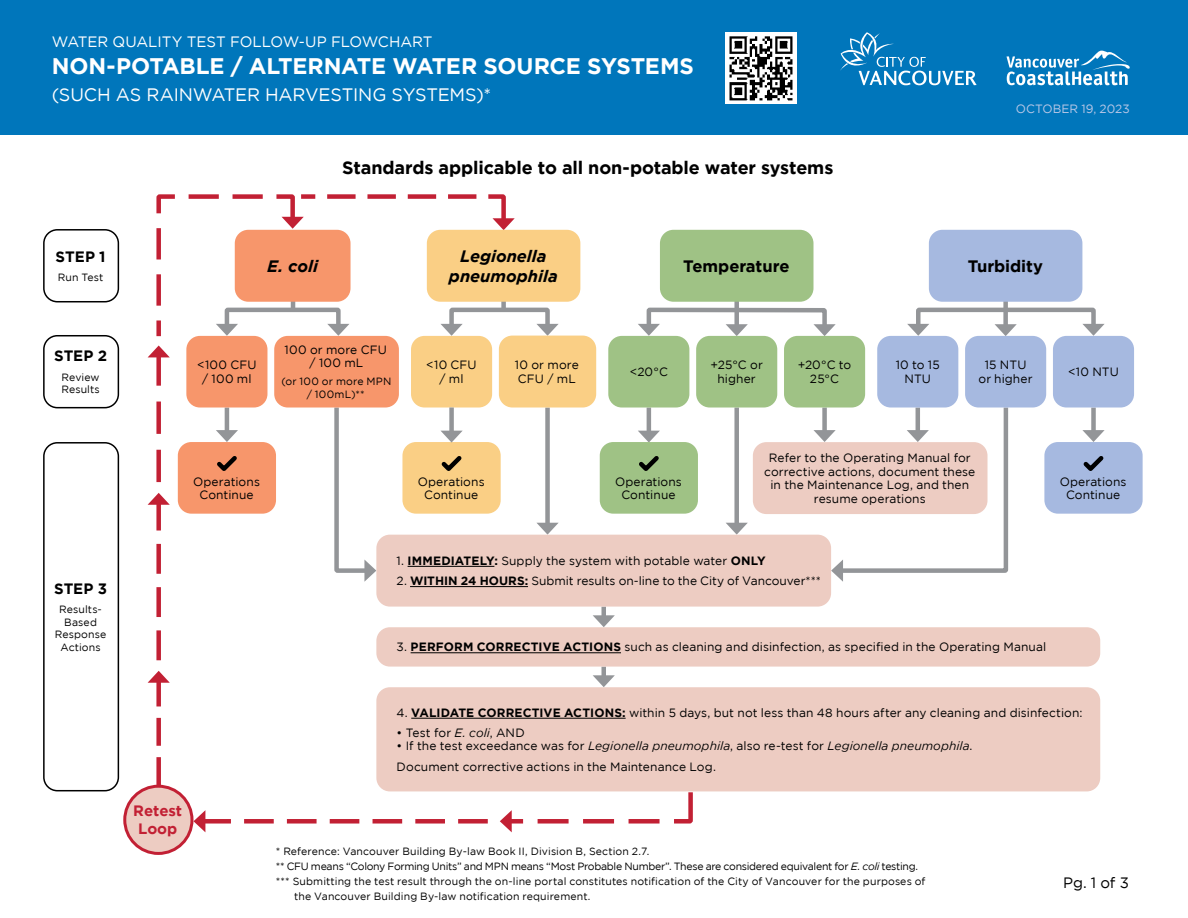
<style>
.page{position:relative;width:1188px;height:918px;background:#fff}
.page>*{position:absolute;margin:0;border:0;box-sizing:border-box;transform-origin:0 0}
.t1{font:700 22.5px "Gotham";letter-spacing:-.015em;color:#fff}
.Box_Content_Font{font:700 18px "Gotham";letter-spacing:-.01em;color:#000}
.t2{font:18px "Gotham";letter-spacing:-.01em;color:#fff}
.Box_Content_Font-2{font:italic 700 16.5px/19.8px "Gotham";color:#000;text-align:center}
.Box_Content_Font-3{font:700 16.5px "Gotham";letter-spacing:-.005em;color:#000}
.t3{font:15px "Gotham";letter-spacing:-.005em;color:#fff}
.Box_Content_Font-4{font:700 15px "Gotham";color:#000}
.Box_Content_Font-5{font:700 15px/18px "Gotham";letter-spacing:-.005em;color:#c22034;text-align:center}
.Box_Content_Font-6{font:15px "Gotham";color:#000}
.Box_Content_Font-7{font:12px/13.5px "Gotham";letter-spacing:.01em;color:#000;text-align:center}
.t4{font:12px "Gotham";color:#bac8e7}
.Box_Content_Font-8{font:10.5px/12.6px "Gotham";letter-spacing:.01em;color:#000;text-align:center}
.Box_Content_Font-9{font:10.5px "Gotham";letter-spacing:-.025em;color:#000}
.s1{font-weight:700}
.s2{font-style:italic}
</style>
<div class="page">
<div style="left:0;top:0;width:1188px;height:135px;background:#0076bb"></div>
<svg style="left:840px;top:32px;width:137px;height:53px"></svg>
<svg style="left:1007px;top:50px;width:123px;height:35px"></svg>
<div style="left:725px;top:32px;width:72px;height:72px;background:#fff"></div>
<img style="left:729px;top:36px;width:64px;height:65px">
<hr style="left:647px;top:408px;width:4px;height:27px;background:#939598">
<svg style="left:638px;top:431px;width:22px;height:11px"></svg>
<div style="left:734px;top:408px;width:5px;height:119px;background:#939598"></div>
<svg style="left:726px;top:523px;width:22px;height:12px"></svg>
<div style="left:1091px;top:408px;width:5px;height:26px;background:#939598"></div>
<svg style="left:1082px;top:430px;width:23px;height:12px"></svg>
<svg style="left:813px;top:405px;width:196px;height:177px"></svg>
<div style="left:1003px;top:299px;width:5px;height:29px;background:#939598"></div>
<div style="left:734px;top:299px;width:5px;height:29px;background:#939598"></div>
<svg style="left:907px;top:305px;width:198px;height:31px"></svg>
<svg style="left:638px;top:306px;width:198px;height:30px"></svg>
<div style="left:601px;top:607px;width:5px;height:12px;background:#939598"></div>
<svg style="left:593px;top:615px;width:22px;height:12px"></svg>
<div style="left:601px;top:667px;width:5px;height:12px;background:#939598"></div>
<svg style="left:593px;top:675px;width:22px;height:12px"></svg>
<svg style="left:193px;top:810px;width:295px;height:22px"></svg>
<svg style="left:500px;top:791px;width:195px;height:41px"></svg>
<svg style="left:148px;top:671px;width:22px;height:116px"></svg>
<div style="left:43px;top:229px;width:76px;height:73px;border:2px solid #000;border-radius:14px"></div>
<div style="left:43px;top:335px;width:76px;height:73px;border:2px solid #000;border-radius:14px"></div>
<div style="left:43px;top:442px;width:76px;height:349px;border:2px solid #000;border-radius:14px"></div>
<div style="left:753px;top:442px;width:235px;height:72px;background:#edccc2;border-radius:14px"></div>
<div style="left:376px;top:535px;width:455px;height:72px;background:#edccc2;border-radius:14px"></div>
<div style="left:376px;top:627px;width:724px;height:40px;background:#edccc2;border-radius:14px"></div>
<hr style="left:411px;top:653px;width:210px;height:1px;background:#000">
<div style="left:376px;top:687px;width:724px;height:104px;background:#edccc2;border-radius:13px"></div>
<hr style="left:411px;top:718px;width:215px;height:1px;background:#000">
<div style="left:427px;top:230px;width:153px;height:72px;background:#facf85;border-radius:14px"></div>
<div style="left:499px;top:336px;width:97px;height:72px;background:#facf85;border-radius:14px"></div>
<div style="left:660px;top:230px;width:153px;height:72px;background:#9fc285;border-radius:14px"></div>
<div style="left:696px;top:336px;width:81px;height:72px;background:#9fc285;border-radius:14px"></div>
<div style="left:608px;top:336px;width:81px;height:72px;background:#9fc285;border-radius:14px"></div>
<div style="left:784px;top:336px;width:81px;height:72px;background:#9fc285;border-radius:14px"></div>
<div style="left:877px;top:336px;width:81px;height:72px;background:#a6b9e0;border-radius:14px"></div>
<div style="left:965px;top:336px;width:81px;height:72px;background:#a6b9e0;border-radius:14px"></div>
<div style="left:1053px;top:336px;width:81px;height:72px;background:#a6b9e0;border-radius:14px"></div>
<div style="left:929px;top:230px;width:153px;height:72px;background:#a6b9e0;border-radius:14px"></div>
<div style="left:600px;top:442px;width:98px;height:72px;background:#9fc285;border-radius:14px"></div>
<svg style="left:639px;top:456px;width:20px;height:15px"></svg>
<div style="left:1044px;top:442px;width:99px;height:72px;background:#a6b9e0;border-radius:14px"></div>
<svg style="left:1083px;top:456px;width:21px;height:15px"></svg>
<svg style="left:148px;top:194px;width:411px;height:466px"></svg>
<div style="left:125px;top:786px;width:67px;height:67px;background:#edccc2;border-radius:50%"></div>
<div style="left:123px;top:785px;width:70px;height:70px;border:3px solid #c22034;border-radius:50%"></div>
<p class="t3" style="left:52px;top:33px;width:382px">WATER QUALITY TEST FOLLOW-UP FLOWCHART</p>
<h1 class="t1" style="left:52px;top:53px;width:644px">NON-POTABLE / ALTERNATE WATER SOURCE SYSTEMS</h1>
<h2 class="t2" style="left:52px;top:84px;width:441px">(SUCH AS RAINWATER HARVESTING SYSTEMS)*</h2>
<p class="Box_Content_Font-4" style="left:56px;top:248px;width:51px">STEP 1</p>
<p class="Box_Content_Font-8" style="left:58px;top:271px;width:47px">Run Test</p>
<p class="Box_Content_Font" style="left:342px;top:157px;width:493px">Standards applicable to all non-potable water systems</p>
<p class="Box_Content_Font-2" style="left:267px;top:256px;width:53px">E. coli</p>
<p class="Box_Content_Font-2" style="left:449px;top:246px;width:110px">Legionella pneumophila</p>
<p class="Box_Content_Font-3" style="left:683px;top:256px;width:108px">Temperature</p>
<p class="t4" style="left:1016px;top:102px;width:115px">Octo ber 19, 2023</p>
<p class="Box_Content_Font-3" style="left:968px;top:256px;width:77px">Turbidity</p>
<p class="Box_Content_Font-4" style="left:54px;top:347px;width:55px">STEP 2</p>
<p class="Box_Content_Font-8" style="left:61px;top:370px;width:40px;text-align:left">Review<br>Results</p>
<p class="Box_Content_Font-4" style="left:54px;top:580px;width:54px">STEP 3</p>
<p class="Box_Content_Font-8" style="left:55px;top:603px;width:53px">Results-<br>Based<br>Response<br>Actions</p>
<p class="Box_Content_Font-7" style="left:197px;top:358px;width:61px">&lt;100 CFU / 100 ml</p>
<p class="Box_Content_Font-7" style="left:285px;top:342px;width:104px">100 or more CFU / 100 mL</p>
<p class="Box_Content_Font-8" style="left:282px;top:374px;width:111px;line-height:13.5px">(or 100 or more MPN / 100mL)**</p>
<p class="Box_Content_Font-7" style="left:426px;top:358px;width:52px">&lt;10 CFU / ml</p>
<p class="Box_Content_Font-7" style="left:515px;top:358px;width:65px;text-align:left">10 or more<br>CFU / mL</p>
<p class="Box_Content_Font-7" style="left:630px;top:365px;width:38px">&lt;20°C</p>
<p class="Box_Content_Font-7" style="left:798px;top:358px;width:55px">+20°C to<br>25°C</p>
<p class="Box_Content_Font-7" style="left:896px;top:358px;width:46px">10 to 15<br>NTU</p>
<p class="Box_Content_Font-7" style="left:979px;top:358px;width:55px">15 NTU or higher</p>
<p class="Box_Content_Font-7" style="left:1068px;top:365px;width:52px">&lt;10 NTU</p>
<p class="Box_Content_Font-7" style="left:710px;top:358px;width:54px">+25°C or higher</p>
<p class="Box_Content_Font-7" style="left:764px;top:451px;width:213px">Refer to the Operating Manual for corrective actions, document these in the Maintenance Log, and then resume operations</p>
<p class="Box_Content_Font-7" style="left:193px;top:474px;width:68px">Operations<br>Continue</p>
<p class="Box_Content_Font-7" style="left:1060px;top:474px;width:68px">Operations<br>Continue</p>
<p class="Box_Content_Font-7" style="left:418px;top:474px;width:68px">Operations<br>Continue</p>
<p class="Box_Content_Font-7" style="left:615px;top:474px;width:68px">Operations<br>Continue</p>
<p class="Box_Content_Font-7" style="left:397px;top:554px;width:371px">1. <span class="s1">IMMEDIATELY:</span> Supply the system with potable water <span class="s1">ONLY</span></p>
<p class="Box_Content_Font-7" style="left:397px;top:574px;width:426px">2. <span class="s1">WITHIN 24 HOURS:</span> Submit results on-line to the City of Vancouver***</p>
<p class="Box_Content_Font-5" style="left:133px;top:802px;width:50px">Retest<br>Loop</p>
<p class="Box_Content_Font-7" style="left:397px;top:640px;width:651px">3. <span class="s1">PERFORM CORRECTIVE ACTIONS</span> such as cleaning and disinfection, as specified in the Operating Manual</p>
<p class="Box_Content_Font-7" style="left:397px;top:706px;width:687px">4. <span class="s1">VALIDATE CORRECTIVE ACTIONS:</span> within 5 days, but not less than 48 hours after any cleaning and disinfection:</p>
<p class="Box_Content_Font-7" style="left:397px;top:726px;width:130px">• Test for <span class="s2">E. coli</span>, AND</p>
<p class="Box_Content_Font-7" style="left:397px;top:739px;width:577px">• If the test exceedance was for <span class="s2">Legionella pneumophila</span>, also re-test for <span class="s2">Legionella pneumophila</span>.</p>
<p class="Box_Content_Font-7" style="left:397px;top:760px;width:321px">Document corrective actions in the Maintenance Log.</p>
<p class="Box_Content_Font-8" style="left:276px;top:845px;width:375px">* Reference: Vancouver Building By-law Book II, Division B, Section 2.7.</p>
<p class="Box_Content_Font-9" style="left:276px;top:861px;width:644px">** CFU means “Colony Forming Units” and MPN means “Most Probable Number”. These are considered equivalent for <span class="s2">E. coli</span> testing.</p>
<p class="Box_Content_Font-8" style="left:276px;top:875px;width:651px">*** Submitting the test result through the on-line portal constitutes notification of the City of Vancouver for the purposes of</p>
<p class="Box_Content_Font-8" style="left:294px;top:890px;width:298px">the Vancouver Building By-law notification requirement.</p>
<p class="Box_Content_Font-6" style="left:1063px;top:874px;width:67px">Pg. 1 of 3</p>
</div>
